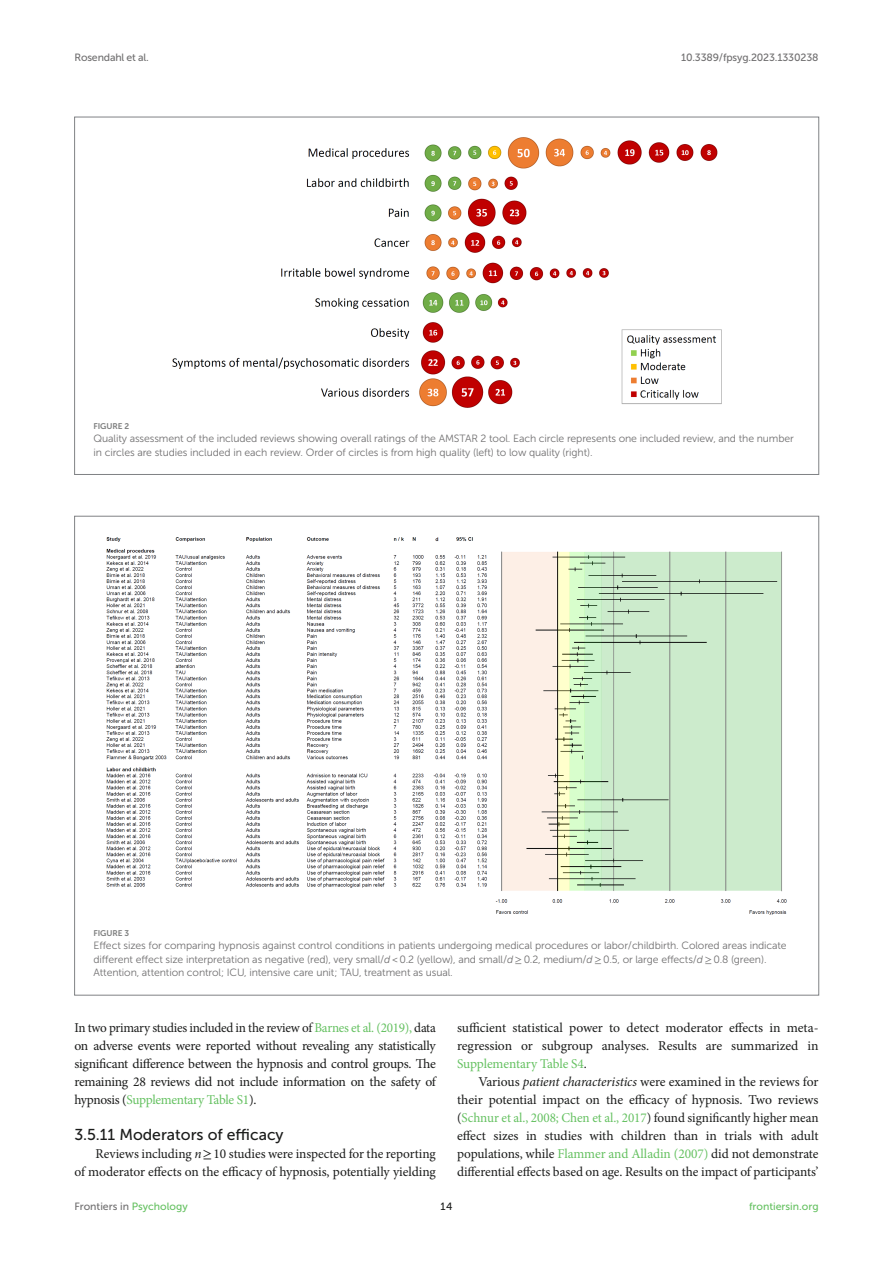
<style>
.page{position:relative;width:893px;height:1263px;background:#fff}
.page>*{position:absolute;margin:0;border:0;box-sizing:border-box;transform-origin:0 0}
.HEAD_3{font:15.75px "Museo Sans 500";color:#1b1c1b}
.TEXT_FLUSH{font:13.5px/18px "Minion Pro";letter-spacing:-.01em;color:#1b1c1b;text-align:justify}
.TEXT{font:13.5px/18px "Minion Pro";letter-spacing:-.005em;color:#1b1c1b;text-align:justify}
.FIG_LEG{font:10.5px/13.5px "Museo Sans 300";letter-spacing:-.01em;color:#706f70}
.t1{font:10.5px "Museo Sans 500";letter-spacing:-.015em;color:#706f70}
.t2{font:10.5px "Museo Sans 500";color:#65c161}
.t3{font:10.5px "Museo Sans 500";color:#1b1c1b}
.FIG_HD{font:8.25px "Museo Sans 700";letter-spacing:-.01em;color:#7e7f7f}
.s1{font-style:italic}
.s2{font-family:"STIX General"}
.s3{color:#65c161}
</style>
<div class="page">
<img style="left:106px;top:537px;width:681px;height:378px">
<img style="left:172px;top:137px;width:550px;height:271px">
<p class="t1" style="left:74px;top:51px;width:76px">Rosendahl et al.</p>
<p class="t1" style="left:681px;top:51px;width:139px">10.3389/fpsyg.2023.1330238</p>
<p class="FIG_HD" style="left:94px;top:421px;width:37px">FIGURE 2</p>
<p class="FIG_LEG" style="left:94px;top:432px;width:702px">Quality assessment of the included reviews showing overall ratings of the AMSTAR 2 tool. Each circle represents one included review, and the number in circles are studies included in each review. Order of circles is from high quality (left) to low quality (right).</p>
<p class="FIG_HD" style="left:94px;top:928px;width:37px">FIGURE 3</p>
<p class="FIG_LEG" style="left:94px;top:939px;width:695px">Effect sizes for comparing hypnosis against control conditions in patients undergoing medical procedures or labor/childbirth. Colored areas indicate different effect size interpretation as negative (red), very small/<span class="s1">d</span> &lt; 0.2 (yellow), and small/<span class="s1">d</span> <span class="s2">≥</span> 0.2, medium/<span class="s1">d</span> <span class="s2">≥</span> 0.5, or large effects/<span class="s1">d</span> <span class="s2">≥</span> 0.8 (green).<br>Attention, attention control; ICU, intensive care unit; TAU, treatment as usual.</p>
<p class="TEXT_FLUSH" style="left:74px;top:1019px;width:363px">In two primary studies included in the review of <span class="s3">Barnes et al. (2019),</span> data on adverse events were reported without revealing any statistically significant difference between the hypnosis and control groups. The remaining 28 reviews did not include information on the safety of hypnosis (<span class="s3">Supplementary Table S1</span>).</p>
<p class="HEAD_3" style="left:74px;top:1126px;width:211px">3.5.11 Moderators of efficacy</p>
<p class="TEXT_FLUSH" style="left:74px;top:1145px;width:363px;text-align:right">Reviews including <span class="s1">n</span><span class="s2">≥</span>10 studies were inspected for the reporting<br>of moderator effects on the efficacy of hypnosis, potentially yielding</p>
<p class="TEXT_FLUSH" style="left:457px;top:1019px;width:363px">sufficient statistical power to detect moderator effects in meta&shy;regression or subgroup analyses. Results are summarized in <span class="s3">Supplementary Table S4</span>.</p>
<p class="TEXT" style="left:457px;top:1073px;width:363px;text-indent:21px">Various <span class="s1">patient characteristics</span> were examined in the reviews for their potential impact on the efficacy of hypnosis. Two reviews (<span class="s3">Schnur et al., 2008; Chen et al., 2017</span>) found significantly higher mean effect sizes in studies with children than in trials with adult populations, while <span class="s3">Flammer and Alladin (2007)</span> did not demonstrate differential effects based on age. Results on the impact of participants’</p>
<p class="t1" style="left:74px;top:1200px;width:115px">Frontiers in <span class="s3">Psychology</span></p>
<p class="t3" style="left:441px;top:1200px;width:13px">14</p>
<p class="t2" style="left:749px;top:1200px;width:71px">frontiersin.org</p>
</div>
